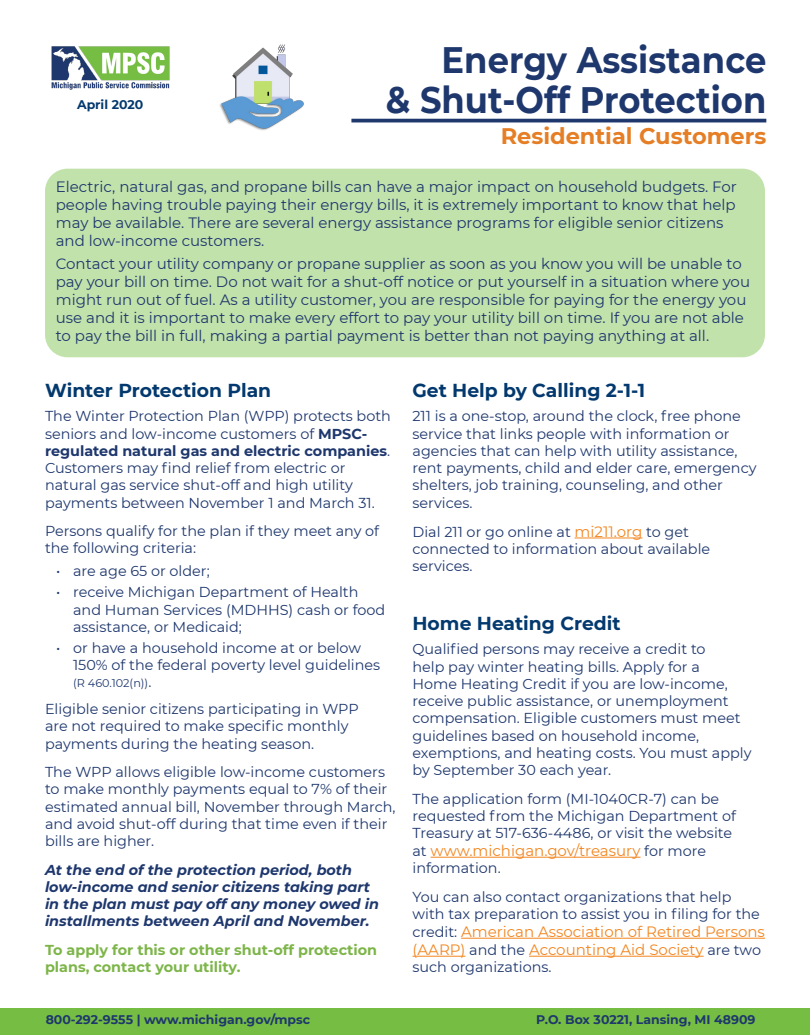
<style>
.page{position:relative;width:810px;height:1035px;background:#fff}
.page>*{position:absolute;margin:0;border:0;box-sizing:border-box;transform-origin:0 0}
.t1{font:700 36.75px/40px "Montserrat";color:#1e376d;text-align:right;scale:.92 1}
.t2{font:700 22.5px "Montserrat";color:#e57e25}
.t3{font:700 18.75px "Montserrat";color:#03396e}
.t4{font:15px/18px "Montserrat";color:#1e376d}
.t5{font:15px/18px "Montserrat";color:#f38620}
.t6{font:14.38px/17.2px "Montserrat";color:#1e376d}
.t7{font:italic 700 14.38px/17.2px "Montserrat";color:#1e376d}
.t8{font:700 14.38px/17.2px "Montserrat";color:#7db549}
.t9{font:700 12.5px "Montserrat";color:#1e376d}
.t10{font:700 12.5px "Montserrat";color:#03396e}
.t11{font:11.25px "Montserrat";color:#1e376d}
.s1{font-weight:700}
.s2{font-size:14.38px}
.s3{font-size:15px;color:#f38620}
.s4{font-size:14.38px;color:#1e376d}
</style>
<div class="page">
<div style="left:0;top:1008px;width:810px;height:27px;background:#76be43"></div>
<img style="left:51px;top:46px;width:119px;height:44px">
<hr style="left:351px;top:119px;width:415px;height:3px;background:#1e376d">
<img style="left:219px;top:44px;width:85px;height:87px">
<hr style="left:575px;top:538px;width:67px;height:1px;background:#f38620">
<hr style="left:431px;top:857px;width:210px;height:1px;background:#f38620">
<hr style="left:461px;top:938px;width:304px;height:1px;background:#f38620">
<hr style="left:412px;top:956px;width:53px;height:1px;background:#f38620">
<hr style="left:529px;top:956px;width:175px;height:1px;background:#f38620">
<div style="left:45px;top:169px;width:720px;height:188px;background:#c2e2ac;border-radius:22px"></div>
<p class="t10" style="left:77px;top:96px;width:68px">April 2020</p>
<h1 class="t1" style="left:386px;top:38px;width:415px">Energy Assistance<br>&amp; Shut-Off Protection</h1>
<h2 class="t2" style="left:501px;top:120px;width:267px">Residential Customers</h2>
<p class="t4" style="left:56px;top:177px;width:683px">Electric, natural gas, and propane bills can have a major impact on household budgets. For people having trouble paying their energy bills, it is extremely important to know that help may be available. There are several energy assistance programs for eligible senior citizens and low-income customers.</p>
<p class="t4" style="left:56px;top:254px;width:696px">Contact your utility company or propane supplier as soon as you know you will be unable to pay your bill on time. Do not wait for a shut-off notice or put yourself in a situation where you might run out of fuel. As a utility customer, you are responsible for paying for the energy you use and it is important to make every effort to pay your utility bill on time. If you are not able to pay the bill in full, making a partial payment is better than not paying anything at all.</p>
<p class="t3" style="left:45px;top:377px;width:228px">Winter Protection Plan</p>
<p class="t6" style="left:45px;top:407px;width:347px">The Winter Protection Plan (WPP) protects both seniors and low-income customers of <span class="s1">MPSC&shy;regulated natural gas and electric companies</span>.<br>Customers may find relief from electric or natural gas service shut-off and high utility payments between November 1 and March 31.</p>
<p class="t6" style="left:45px;top:522px;width:336px">Persons qualify for the plan if they meet any of the following criteria:</p>
<p class="t6" style="left:56px;top:562px;width:155px">• are age 65 or older;</p>
<p class="t6" style="left:73px;top:583px;width:314px;text-indent:-17px">• receive Michigan Department of Health and Human Services (MDHHS) cash or food assistance, or Medicaid;</p>
<p class="t6" style="left:73px;top:639px;width:309px;text-indent:-17px">• or have a household income at or below<br>150% of the federal poverty level guidelines</p>
<p class="t11" style="left:73px;top:676px;width:80px">(R 460.102(n))<span class="s2">.</span></p>
<p class="t6" style="left:45px;top:700px;width:315px">Eligible senior citizens participating in WPP are not required to make specific monthly payments during the heating season.</p>
<p class="t6" style="left:45px;top:763px;width:352px">The WPP allows eligible low-income customers to make monthly payments equal to 7% of their estimated annual bill, November through March, and avoid shut-off during that time even if their bills are higher.</p>
<p class="t7" style="left:45px;top:860px;width:336px">At the end of the protection period, both low-income and senior citizens taking part in the plan must pay off any money owed in installments between April and November.</p>
<p class="t8" style="left:45px;top:940px;width:334px">To apply for this or other shut-off protection plans, contact your utility.</p>
<p class="t3" style="left:412px;top:377px;width:234px">Get Help by Calling 2-1-1</p>
<p class="t6" style="left:412px;top:407px;width:345px">211 is a one-stop, around the clock, free phone service that links people with information or agencies that can help with utility assistance, rent payments, child and elder care, emergency shelters, job training, counseling, and other services.</p>
<p class="t6" style="left:412px;top:523px;width:299px">Dial 211 or go online at <span class="s3">mi211.org</span> to get connected to information about available services.</p>
<p class="t3" style="left:412px;top:610px;width:210px">Home Heating Credit</p>
<p class="t6" style="left:412px;top:640px;width:340px">Qualified persons may receive a credit to<br>help pay winter heating bills. Apply for a<br>Home Heating Credit if you are low-income, receive public assistance, or unemployment compensation. Eligible customers must meet guidelines based on household income, exemptions, and heating costs. You must apply by September 30 each year.</p>
<p class="t6" style="left:412px;top:789px;width:325px">The application form (MI-1040CR-7) can be requested from the Michigan Department of<br>Treasury at 517-636-4486, or visit the website</p>
<p class="t5" style="left:412px;top:841px;width:295px"><span class="s4">at</span> www.michigan.gov/treasury <span class="s4">for more</span></p>
<p class="t6" style="left:412px;top:859px;width:90px">information.</p>
<p class="t6" style="left:412px;top:888px;width:349px">You can also contact organizations that help with tax preparation to assist you in filing for the</p>
<p class="t5" style="left:412px;top:922px;width:354px"><span class="s4">credit:</span> American Association of Retired Persons (AARP) <span class="s4">and the</span> Accounting Aid Society <span class="s4">are two</span></p>
<p class="t6" style="left:412px;top:958px;width:141px">such organizations.</p>
<p class="t9" style="left:46px;top:1011px;width:266px">800-292-9555 | www.michigan.gov/mpsc</p>
<p class="t9" style="left:536px;top:1011px;width:221px">P.O. Box 30221, Lansing, MI 48909</p>
</div>
